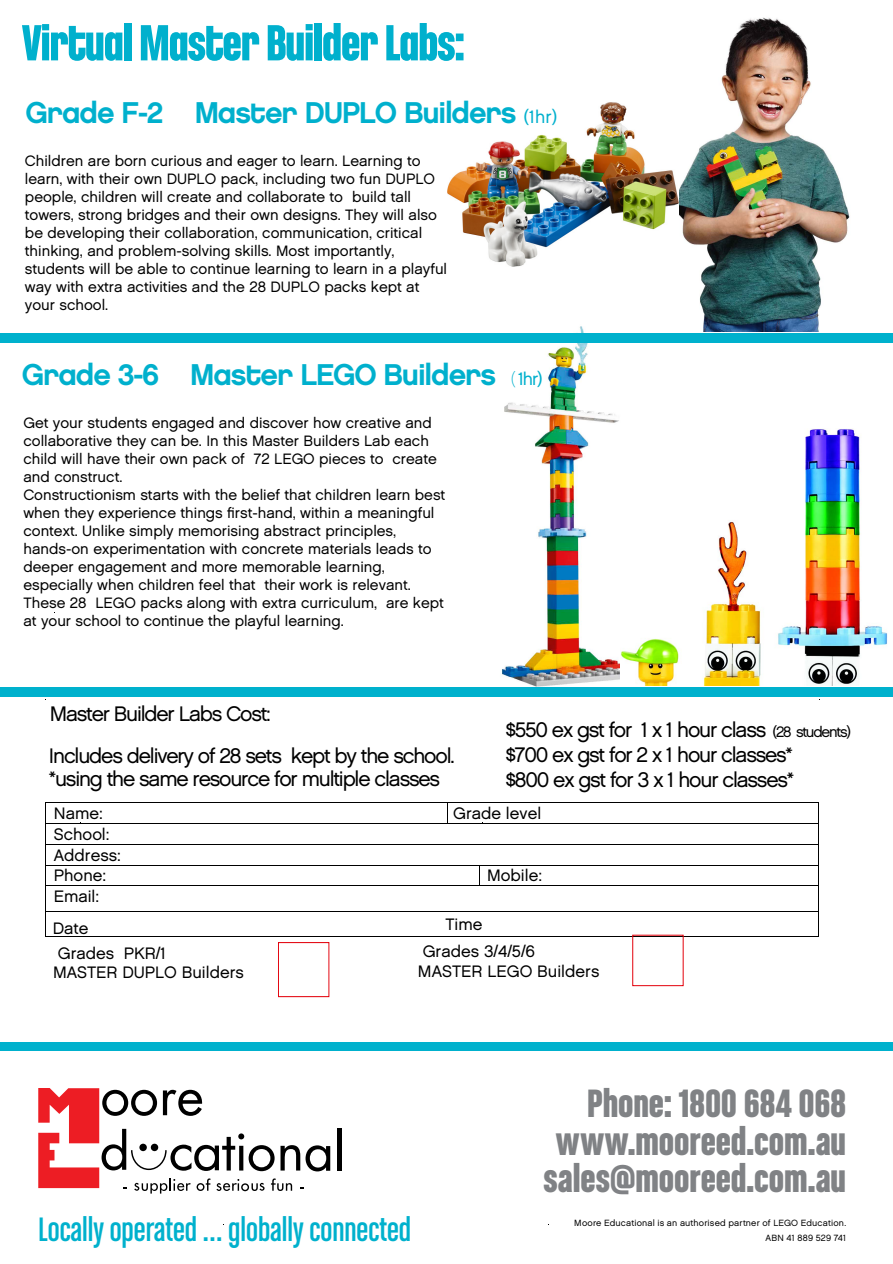
<style>
.page{position:relative;width:893px;height:1264px;background:#fff}
.page>*{position:absolute;margin:0;border:0;box-sizing:border-box;transform-origin:0 0}
.t1{font:700 54px "LEGO Chalet Comprime 80";letter-spacing:-.02em;color:#00b0cd}
.t2{font:700 42px/37.5px "LEGO Chalet Comprime 60";letter-spacing:-.005em;color:#808285;text-align:justify}
.t3{font:36px "LEGO Chalet Comprime 60";color:#00b1cd}
.t4{font:700 30px "LEGO Chalet 7080 80";letter-spacing:-.04em;color:#00b0cd}
.t5{font:21px/25px "LEGO Chalet 60";letter-spacing:-.055em;color:#000}
.t6{font:16.5px/19.2px "LEGO Chalet 60";color:#000}
.t7{font:15px/18px "LEGO Chalet 60";color:#000}
.t8{font:9px/14.7px "LEGO Chalet 60";letter-spacing:.02em;color:#000;text-align:right}
.s1{font-family:"LEGO Chalet 60";font-weight:400;font-size:18px}
.s2{font-family:"LEGO Chalet 60";font-weight:300;font-size:18px}
.s3{font-size:15px}
</style>
<div class="page">
<img style="left:447px;top:326px;width:191px;height:371px">
<img style="left:620px;top:428px;width:268px;height:257px">
<hr style="left:46px;top:802px;width:401px;height:1px;background:#000">
<hr style="left:448px;top:802px;width:370px;height:1px;background:#000">
<hr style="left:46px;top:823px;width:401px;height:1px;background:#000">
<svg style="left:447px;top:802px;width:1px;height:22px"></svg>
<hr style="left:448px;top:823px;width:370px;height:1px;background:#000">
<hr style="left:46px;top:843px;width:772px;height:1px;background:#000">
<hr style="left:46px;top:864px;width:433px;height:1px;background:#000">
<hr style="left:479px;top:864px;width:339px;height:1px;background:#000">
<hr style="left:46px;top:885px;width:433px;height:1px;background:#000">
<svg style="left:479px;top:864px;width:1px;height:21px"></svg>
<hr style="left:479px;top:885px;width:339px;height:1px;background:#000">
<hr style="left:46px;top:910px;width:772px;height:1px;background:#000">
<svg style="left:45px;top:802px;width:1px;height:135px"></svg>
<hr style="left:46px;top:936px;width:772px;height:1px;background:#000">
<svg style="left:818px;top:802px;width:1px;height:135px"></svg>
<div style="left:278px;top:942px;width:51px;height:54px;border:1px solid #e3000b"></div>
<div style="left:0;top:686px;width:893px;height:10px;background:#00b1cd"></div>
<div style="left:0;top:333px;width:893px;height:9px;background:#00b1cd"></div>
<img style="left:678px;top:17px;width:172px;height:315px">
<img style="left:448px;top:102px;width:230px;height:165px">
<div style="left:0;top:1042px;width:893px;height:8px;background:#00b1cd"></div>
<div style="left:337px;top:1128px;width:5px;height:42px;background:#000"></div>
<svg style="left:38px;top:1088px;width:292px;height:105px"></svg>
<svg style="left:139px;top:1143px;width:8px;height:7px"></svg>
<div style="left:151px;top:1143px;width:7px;height:7px;background:#000;border-radius:50%"></div>
<h1 class="t1" style="left:22px;top:11px;width:445px">Virtual Master BuilderLabs:</h1>
<h3 class="t4" style="left:26px;top:94px;width:533px">Grade F-2 Master DUPLO Builders <span class="s1">(1hr)</span></h3>
<p class="t7" style="left:25px;top:151px;width:424px">Children are born curious and eager to learn. Learning to learn, with their own DUPLO pack, including two fun DUPLO people, children will create and collaborate to build tall towers, strong bridges and their own designs. They will also be developing their collaboration, communication, critical thinking, and problem-solving skills. Most importantly, students will be able to continue learning to learn in a playful way with extra activities and the 28 DUPLO packs kept at your school.</p>
<h3 class="t4" style="left:22px;top:356px;width:522px">Grade 3-6 Master LEGO Builders <span class="s2">(</span> <span class="s1">1hr)</span></h3>
<p class="t7" style="left:23px;top:413px;width:423px">Get your students engaged and discover how creative and collaborative they can be. In this Master Builders Lab each child will have their own pack of 72 LEGO pieces to create and construct.<br>Constructionism starts with the belief that children learn best when they experience things first-hand, within a meaningful context. Unlike simply memorising abstract principles, hands-on experimentation with concrete materials leads to deeper engagement and more memorable learning, especially when children feel that their work is relevant.<br>These 28 LEGO packs along with extra curriculum, are kept at your school to continue the playful learning.</p>
<h3 class="t5" style="left:50px;top:700px;width:223px">Master Builder Labs Cost:</h3>
<h3 class="t5" style="left:49px;top:743px;width:407px;line-height:23.5px">Includes delivery of 28 sets kept by the school. *using the same resource for multiple classes</h3>
<h3 class="t5" style="left:506px;top:716px;width:347px">$550 ex gst for 1 x 1 hour class <span class="s3">(28 students) </span>$700 ex gst for 2 x 1 hour classes*<br>$800 ex gst for 3 x 1 hour classes*</h3>
<p class="t6" style="left:54px;top:803px;width:51px">Name:</p>
<p class="t6" style="left:453px;top:803px;width:90px">Grade level</p>
<p class="t6" style="left:54px;top:824px;width:57px">School:</p>
<p class="t6" style="left:54px;top:845px;width:68px">Address:</p>
<p class="t6" style="left:54px;top:865px;width:54px">Phone:</p>
<p class="t6" style="left:487px;top:865px;width:57px">Mobile:</p>
<p class="t6" style="left:54px;top:886px;width:47px">Email:</p>
<p class="t6" style="left:53px;top:917px;width:37px">Date</p>
<p class="t6" style="left:445px;top:914px;width:39px">Time</p>
<p class="t6" style="left:53px;top:943px;width:192px">Grades PKR/1<br>MASTER DUPLO Builders</p>
<p class="t6" style="left:418px;top:940px;width:183px;line-height:19.8px">Grades 3/4/5/6<br>MASTER LEGO Builders</p>
<h3 class="t3" style="left:38px;top:1208px;width:374px">Locally operated … globally connected</h3>
<h2 class="t2" style="left:544px;top:1083px;width:304px;text-indent:44px">Phone: 1800 684 068 www.mooreed.com.au sales@mooreed.com.au</h2>
<p class="t8" style="left:574px;top:1214px;width:273px">Moore Educational is an authorised partner of LEGO Education.<br>ABN 41 889 529 741</p>
</div>
